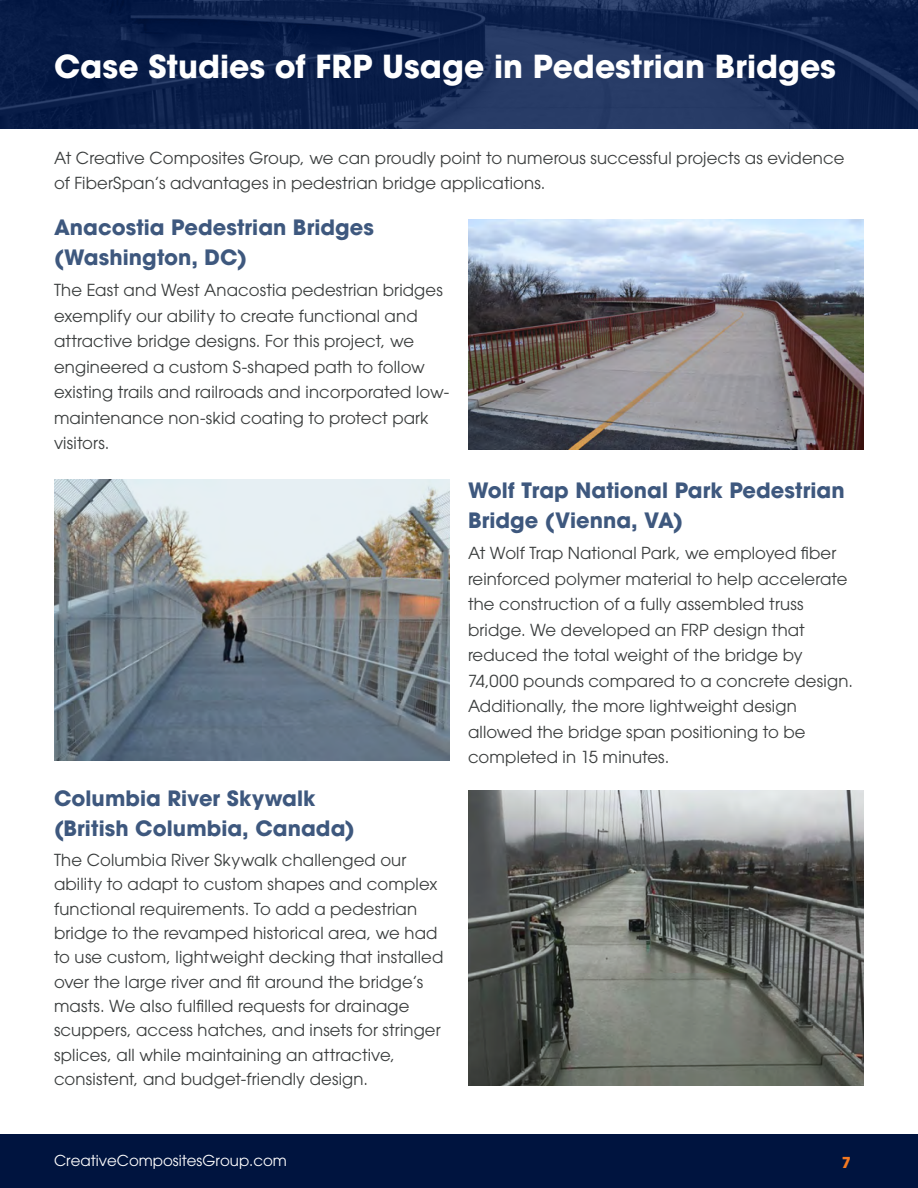
<style>
.page{position:relative;width:918px;height:1188px;background:#fff}
.page>*{position:absolute;margin:0;border:0;box-sizing:border-box;transform-origin:0 0}
.t1{font:700 31.5px "ITC Avant Garde Pro";color:#fff}
.t2{font:700 21px/30px "ITC Avant Garde Pro";letter-spacing:.005em;color:#3e587e}
.t3{font:16.5px/25.5px "ITC Avant Garde Pro";letter-spacing:.01em;color:#3a3d3d}
.t4{font:15px "ITC Avant Garde Pro";color:#fff}
.t5{font:700 15px "ITC Avant Garde Std";color:#f47920}
</style>
<div class="page">
<div style="left:0;top:1134px;width:918px;height:54px;background:#00143f"></div>
<img style="left:0;top:0;width:918px;height:128px">
<img style="left:468px;top:219px;width:396px;height:230px">
<img style="left:54px;top:479px;width:396px;height:281px">
<img style="left:468px;top:790px;width:396px;height:296px">
<h1 class="t1" style="left:54px;top:45px;width:784px">Case Studies of FRP Usage in Pedestrian Bridges</h1>
<p class="t3" style="left:54px;top:145px;width:792px">At Creative Composites Group, we can proudly point to numerous successful projects as evidence of FiberSpan’s advantages in pedestrian bridge applications.</p>
<p class="t2" style="left:54px;top:212px;width:321px">Anacostia Pedestrian Bridges (Washington, DC)</p>
<p class="t3" style="left:54px;top:277px;width:397px">The East and West Anacostia pedestrian bridges exemplify our ability to create functional and attractive bridge designs. For this project, we engineered a custom S-shaped path to follow existing trails and railroads and incorporated low&shy;maintenance non-skid coating to protect park visitors.</p>
<p class="t2" style="left:468px;top:475px;width:378px">Wolf Trap National Park Pedestrian<br>Bridge (Vienna, VA)</p>
<p class="t3" style="left:468px;top:540px;width:386px">At Wolf Trap National Park, we employed fiber reinforced polymer material to help accelerate the construction of a fully assembled truss bridge. We developed an FRP design that reduced the total weight of the bridge by 74,000 pounds compared to a concrete design.<br>Additionally, the more lightweight design allowed the bridge span positioning to be completed in 15 minutes.</p>
<p class="t2" style="left:54px;top:783px;width:302px">Columbia River Skywalk (British Columbia, Canada)</p>
<p class="t3" style="left:54px;top:848px;width:391px;line-height:24.3px">The Columbia River Skywalk challenged our ability to adapt to custom shapes and complex functional requirements. To add a pedestrian bridge to the revamped historical area, we had to use custom, lightweight decking that installed over the large river and fit around the bridge’s masts. We also fulfilled requests for drainage scuppers, access hatches, and insets for stringer splices, all while maintaining an attractive, consistent, and budget-friendly design.</p>
<p class="t4" style="left:54px;top:1151px;width:234px">CreativeCompositesGroup.com</p>
<p class="t5" style="left:842px;top:1152px;width:11px">7</p>
</div>
